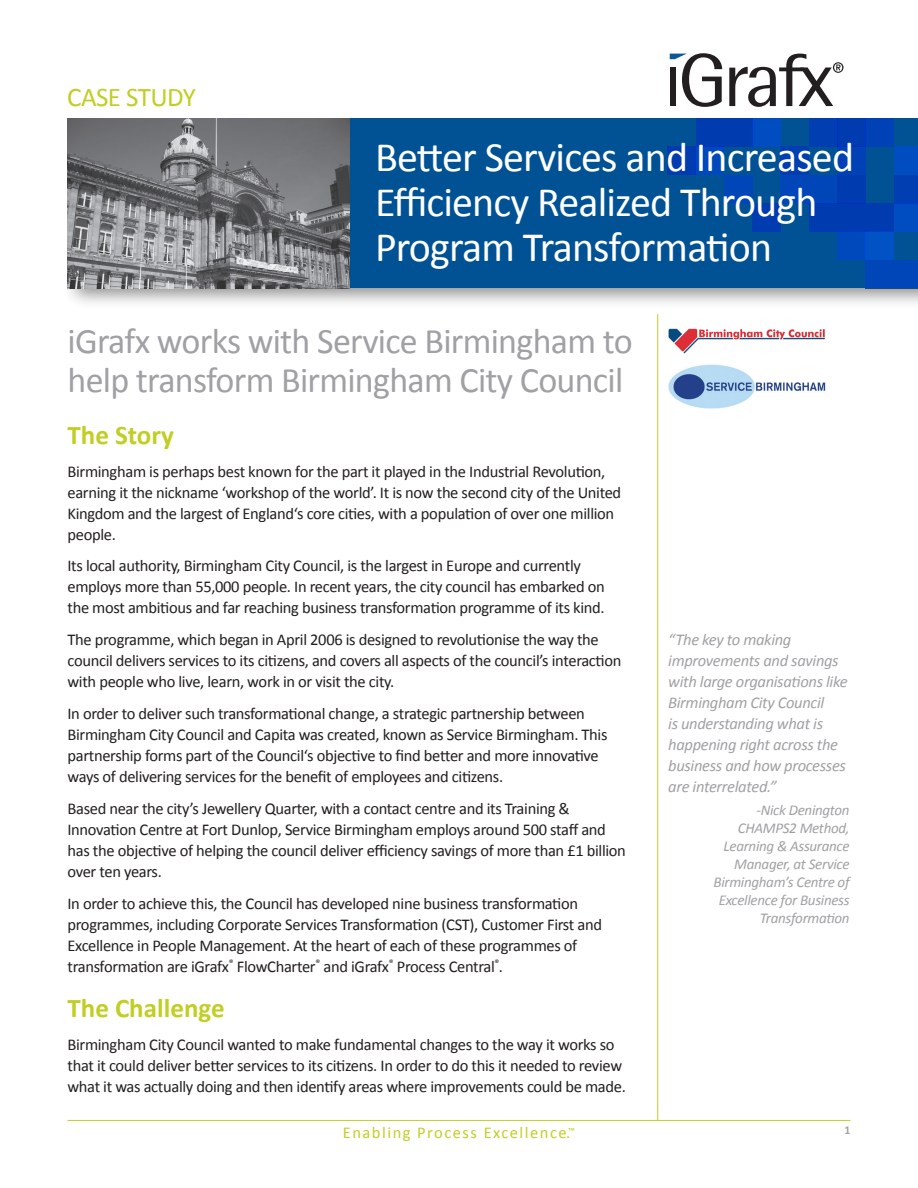
<style>
.page{position:relative;width:918px;height:1188px;background:#fff}
.page>*{position:absolute;margin:0;border:0;box-sizing:border-box;transform-origin:0 0}
.t1{font:42px/45px "Calibri";letter-spacing:-.02em;color:#fff}
.t2{font:36px/39px "Calibri";letter-spacing:-.02em;color:#a1a1a5}
.t3{font:700 27px "Calibri";color:#c1ce23}
.t4{font:27px "Calibri";letter-spacing:-.02em;color:#c1ce23}
.t5{font:16.5px/21px "Calibri";letter-spacing:-.02em;color:#231f20}
.t6{font:italic 16.5px/21px "Calibri";letter-spacing:-.02em;color:#a1a1a5}
.t7{font:16.5px "Calibri";letter-spacing:.09em;color:#c1ce23}
.t8{font:italic 15px/18px "Calibri";letter-spacing:-.02em;color:#a1a1a5;text-align:right}
.t9{font:700 12px "Calibri";color:#a1a1a5}
</style>
<div class="page">
<hr style="left:657px;top:314px;width:1px;height:806px;background:#c1ce23">
<svg style="left:670px;top:53px;width:52px;height:54px"></svg>
<svg style="left:729px;top:54px;width:115px;height:53px"></svg>
<img style="left:68px;top:288px;width:850px;height:27px">
<div style="left:68px;top:118px;width:850px;height:170px;background:#005294"></div>
<div style="left:894px;top:203px;width:24px;height:29px;background:#004dc1"></div>
<div style="left:866px;top:118px;width:28px;height:29px;background:#0042b5"></div>
<div style="left:894px;top:147px;width:24px;height:28px;background:#004dc1"></div>
<div style="left:894px;top:175px;width:24px;height:28px;background:#003eb1"></div>
<div style="left:866px;top:232px;width:28px;height:28px;background:#0052c5"></div>
<div style="left:866px;top:260px;width:52px;height:28px;background:#0046b8"></div>
<div style="left:667px;top:147px;width:29px;height:28px;background:#003baf"></div>
<div style="left:809px;top:118px;width:28px;height:29px;background:#003eb1"></div>
<div style="left:837px;top:147px;width:29px;height:28px;background:#0042b5"></div>
<div style="left:837px;top:175px;width:29px;height:28px;background:#003baf"></div>
<div style="left:809px;top:203px;width:85px;height:29px;background:#003baf"></div>
<div style="left:837px;top:232px;width:29px;height:28px;background:#0049bc"></div>
<div style="left:696px;top:147px;width:28px;height:28px;background:#0049bc"></div>
<div style="left:837px;top:118px;width:29px;height:29px;background:#003baf"></div>
<div style="left:696px;top:118px;width:56px;height:29px;background:#003baf"></div>
<div style="left:724px;top:175px;width:28px;height:28px;background:#0046b8"></div>
<div style="left:781px;top:147px;width:28px;height:28px;background:#003eb1"></div>
<div style="left:781px;top:175px;width:56px;height:28px;background:#0046b8"></div>
<div style="left:752px;top:118px;width:29px;height:29px;background:#004dc1"></div>
<div style="left:752px;top:203px;width:29px;height:29px;background:#003baf"></div>
<hr style="left:68px;top:1120px;width:782px;height:1px;background:#c1ce23">
<img style="left:68px;top:118px;width:282px;height:170px">
<img style="left:664px;top:311px;width:178px;height:54px">
<img style="left:669px;top:365px;width:157px;height:44px">
<h3 class="t4" style="left:67px;top:80px;width:130px">CASE STUDY</h3>
<h1 class="t1" style="left:375px;top:132px;width:481px">Better Services and Increased<br>Efficiency Realized Through<br>Program Transformation</h1>
<h2 class="t2" style="left:68px;top:320px;width:567px">iGrafx works with Service Birmingham to help transform Birmingham City Council</h2>
<h3 class="t3" style="left:68px;top:418px;width:108px">The Story</h3>
<p class="t5" style="left:68px;top:460px;width:555px">Birmingham is perhaps best known for the part it played in the Industrial Revolution, earning it the nickname ‘workshop of the world’. It is now the second city of the United Kingdom and the largest of England‘s core cities, with a population of over one million people.</p>
<p class="t5" style="left:68px;top:555px;width:539px">Its local authority, Birmingham City Council, is the largest in Europe and currently employs more than 55,000 people. In recent years, the city council has embarked on the most ambitious and far reaching business transformation programme of its kind.</p>
<p class="t5" style="left:68px;top:628px;width:556px">The programme, which began in April 2006 is designed to revolutionise the way the council delivers services to its citizens, and covers all aspects of the council’s interaction with people who live, learn, work in or visit the city.</p>
<p class="t5" style="left:68px;top:702px;width:542px">In order to deliver such transformational change, a strategic partnership between Birmingham City Council and Capita was created, known as Service Birmingham. This partnership forms part of the Council‘s objective to find better and more innovative ways of delivering services for the benefit of employees and citizens.</p>
<p class="t5" style="left:68px;top:797px;width:560px">Based near the city’s Jewellery Quarter, with a contact centre and its Training &amp; Innovation Centre at Fort Dunlop, Service Birmingham employs around 500 staff and has the objective of helping the council deliver efficiency savings of more than £1 billion over ten years.</p>
<p class="t5" style="left:68px;top:892px;width:536px">In order to achieve this, the Council has developed nine business transformation programmes, including Corporate Services Transformation (CST), Customer First and Excellence in People Management. At the heart of each of these programmes of transformation are iGrafx<sup>®</sup> FlowCharter<sup>®</sup> and iGrafx<sup>®</sup> Process Central<sup>®</sup>.</p>
<h3 class="t3" style="left:68px;top:991px;width:159px">The Challenge</h3>
<p class="t5" style="left:68px;top:1033px;width:560px">Birmingham City Council wanted to make fundamental changes to the way it works so that it could deliver better services to its citizens. In order to do this it needed to review what it was actually doing and then identify areas where improvements could be made.</p>
<p class="t7" style="left:343px;top:1123px;width:234px">Enabling Process Excellence.<sup>™</sup></p>
<p class="t6" style="left:668px;top:629px;width:181px">“The key to making improvements and savings with large organisations like<br>Birmingham City Council<br>is understanding what is happening right across the business and how processes are interrelated.”</p>
<p class="t8" style="left:714px;top:800px;width:138px">-Nick Denington<br>CHAMPS2 Method,<br>Learning &amp; Assurance<br>Manager, at Service<br>Birmingham’s Centre of<br>Excellence for Business<br>Transformation</p>
<p class="t9" style="left:844px;top:1123px;width:8px">1</p>
</div>
